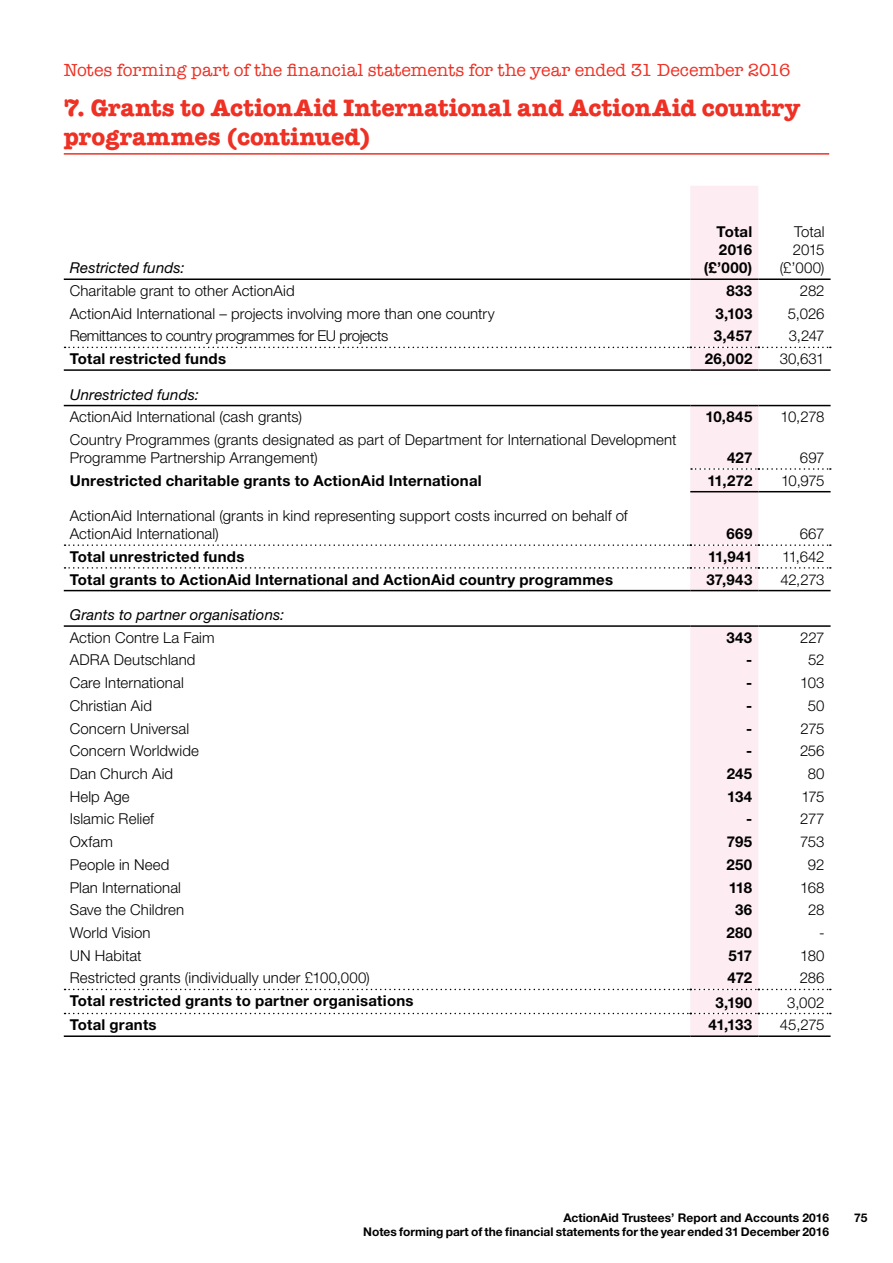
<style>
.page{position:relative;width:893px;height:1263px;background:#fff}
.page>*{position:absolute;margin:0;border:0;box-sizing:border-box;transform-origin:0 0}
.t1{font:700 24px/28.8px "American Typewriter";letter-spacing:.005em;color:#ee3124}
.t2{font:18px "American Typewriter";letter-spacing:-.005em;color:#ee3124}
.t3{font:300 15px/18px "Helvetica Neue LT Pro";letter-spacing:.005em;color:#000}
.t4{font:700 15px/18px "Helvetica Neue LT Pro";letter-spacing:.015em;color:#000;text-align:right}
.t5{font:italic 15px "Helvetica Neue LT Pro";letter-spacing:.01em;color:#000}
.t6{font:300 15px "Helvetica Neue LT Pro";letter-spacing:-.025em;color:#000}
.t7{font:700 12px/14.4px "Helvetica Neue LT Pro";color:#000;text-align:right}
</style>
<div class="page">
<hr style="left:64px;top:153px;width:765px;height:2px;background:#ee3124">
<svg style="left:690px;top:186px;width:68px;height:849px;background:#fcedf1"></svg>
<hr style="left:64px;top:278px;width:626px;height:2px;background:#000">
<hr style="left:690px;top:278px;width:68px;height:2px;background:#000">
<hr style="left:758px;top:278px;width:73px;height:2px;background:#000">
<hr style="left:64px;top:1035px;width:626px;height:2px;background:#000">
<hr style="left:690px;top:1035px;width:68px;height:2px;background:#000">
<hr style="left:758px;top:1035px;width:73px;height:2px;background:#000">
<hr style="left:64px;top:369px;width:626px;height:2px;background:#000">
<hr style="left:690px;top:369px;width:68px;height:2px;background:#000">
<hr style="left:758px;top:369px;width:73px;height:2px;background:#000">
<svg style="left:65px;top:347px;width:766px;height:1px"></svg>
<hr style="left:690px;top:491px;width:68px;height:1px;background:#000">
<hr style="left:758px;top:491px;width:73px;height:1px;background:#000">
<svg style="left:691px;top:468px;width:140px;height:2px"></svg>
<hr style="left:64px;top:405px;width:626px;height:1px;background:#000">
<hr style="left:690px;top:405px;width:68px;height:1px;background:#000">
<hr style="left:758px;top:405px;width:73px;height:1px;background:#000">
<svg style="left:65px;top:544px;width:766px;height:2px"></svg>
<hr style="left:64px;top:590px;width:626px;height:1px;background:#000">
<hr style="left:690px;top:590px;width:68px;height:1px;background:#000">
<hr style="left:758px;top:590px;width:73px;height:1px;background:#000">
<hr style="left:64px;top:625px;width:626px;height:2px;background:#000">
<hr style="left:690px;top:625px;width:68px;height:2px;background:#000">
<hr style="left:758px;top:625px;width:73px;height:2px;background:#000">
<svg style="left:65px;top:989px;width:766px;height:1px"></svg>
<svg style="left:65px;top:1013px;width:766px;height:1px"></svg>
<svg style="left:65px;top:567px;width:766px;height:2px"></svg>
<p class="t2" style="left:64px;top:56px;width:728px">Notes forming part of the financial statements for the year ended 31 December 2016</p>
<h1 class="t1" style="left:64px;top:93px;width:738px">7. Grants to ActionAid International and ActionAid country programmes (continued)</h1>
<p class="t5" style="left:70px;top:259px;width:117px">Restricted funds:</p>
<p class="t4" style="left:704px;top:222px;width:50px">Total<br>2016 (£’000)</p>
<p class="t3" style="left:780px;top:223px;width:46px;text-align:right">Total<br>2015 (£’000)</p>
<p class="t3" style="left:70px;top:281px;width:226px">Charitable grant to other ActionAid</p>
<p class="t4" style="left:726px;top:281px;width:27px">833</p>
<p class="t3" style="left:800px;top:281px;width:26px">282</p>
<p class="t3" style="left:70px;top:304px;width:427px">ActionAid International – projects involving more than one country</p>
<p class="t4" style="left:715px;top:304px;width:38px">3,103</p>
<p class="t3" style="left:788px;top:304px;width:38px">5,026</p>
<p class="t6" style="left:70px;top:327px;width:320px">Remittances to country programmes for EU projects</p>
<p class="t4" style="left:714px;top:327px;width:40px">3,457</p>
<p class="t3" style="left:789px;top:327px;width:37px">3,247</p>
<p class="t4" style="left:70px;top:349px;width:158px">Total restricted funds</p>
<p class="t4" style="left:705px;top:349px;width:49px">26,002</p>
<p class="t3" style="left:780px;top:349px;width:46px">30,631</p>
<p class="t5" style="left:70px;top:385px;width:131px">Unrestricted funds:</p>
<p class="t3" style="left:70px;top:408px;width:234px">ActionAid International (cash grants)</p>
<p class="t4" style="left:705px;top:407px;width:48px">10,845</p>
<p class="t3" style="left:781px;top:408px;width:45px">10,278</p>
<p class="t3" style="left:70px;top:430px;width:608px">Country Programmes (grants designated as part of Department for International Development<br>Programme Partnership Arrangement)</p>
<p class="t4" style="left:727px;top:448px;width:27px">427</p>
<p class="t3" style="left:800px;top:448px;width:26px">697</p>
<p class="t4" style="left:70px;top:471px;width:413px">Unrestricted charitable grants to ActionAid International</p>
<p class="t4" style="left:707px;top:471px;width:46px">11,272</p>
<p class="t3" style="left:781px;top:471px;width:45px">10,975</p>
<p class="t3" style="left:70px;top:506px;width:559px">ActionAid International (grants in kind representing support costs incurred on behalf of<br>ActionAid International)</p>
<p class="t4" style="left:726px;top:524px;width:27px">669</p>
<p class="t3" style="left:800px;top:524px;width:26px">667</p>
<p class="t4" style="left:70px;top:547px;width:176px">Total unrestricted funds</p>
<p class="t4" style="left:708px;top:547px;width:46px">11,941</p>
<p class="t3" style="left:782px;top:547px;width:44px">11,642</p>
<p class="t4" style="left:70px;top:570px;width:545px">Total grants to ActionAid International and ActionAid country programmes</p>
<p class="t4" style="left:706px;top:570px;width:47px">37,943</p>
<p class="t3" style="left:780px;top:570px;width:46px">42,273</p>
<p class="t5" style="left:70px;top:605px;width:216px">Grants to partner organisations:</p>
<p class="t3" style="left:70px;top:628px;width:146px">Action Contre La Faim</p>
<p class="t4" style="left:726px;top:628px;width:27px">343</p>
<p class="t3" style="left:800px;top:628px;width:26px">227</p>
<p class="t3" style="left:70px;top:651px;width:127px">ADRA Deutschland</p>
<p class="t4" style="left:746px;top:651px;width:8px">-</p>
<p class="t3" style="left:808px;top:651px;width:18px">52</p>
<p class="t3" style="left:70px;top:673px;width:115px">Care International</p>
<p class="t4" style="left:746px;top:673px;width:8px">-</p>
<p class="t3" style="left:800px;top:673px;width:26px">103</p>
<p class="t3" style="left:70px;top:696px;width:84px">Christian Aid</p>
<p class="t4" style="left:746px;top:696px;width:8px">-</p>
<p class="t3" style="left:808px;top:696px;width:18px">50</p>
<p class="t3" style="left:70px;top:719px;width:121px">Concern Universal</p>
<p class="t4" style="left:746px;top:719px;width:8px">-</p>
<p class="t3" style="left:801px;top:719px;width:25px">275</p>
<p class="t3" style="left:70px;top:742px;width:131px">Concern Worldwide</p>
<p class="t4" style="left:746px;top:741px;width:8px">-</p>
<p class="t3" style="left:800px;top:742px;width:26px">256</p>
<p class="t3" style="left:70px;top:764px;width:105px">Dan Church Aid</p>
<p class="t4" style="left:727px;top:764px;width:27px">245</p>
<p class="t3" style="left:808px;top:764px;width:18px">80</p>
<p class="t3" style="left:70px;top:787px;width:61px">Help Age</p>
<p class="t4" style="left:727px;top:787px;width:26px">134</p>
<p class="t3" style="left:801px;top:787px;width:25px">175</p>
<p class="t3" style="left:70px;top:810px;width:86px">Islamic Relief</p>
<p class="t4" style="left:746px;top:810px;width:8px">-</p>
<p class="t3" style="left:800px;top:810px;width:26px">277</p>
<p class="t3" style="left:70px;top:832px;width:45px">Oxfam</p>
<p class="t4" style="left:727px;top:832px;width:27px">795</p>
<p class="t3" style="left:800px;top:832px;width:26px">753</p>
<p class="t3" style="left:70px;top:855px;width:101px">People in Need</p>
<p class="t4" style="left:726px;top:855px;width:27px">250</p>
<p class="t3" style="left:808px;top:855px;width:18px">92</p>
<p class="t3" style="left:70px;top:878px;width:113px">Plan International</p>
<p class="t4" style="left:729px;top:878px;width:25px">118</p>
<p class="t3" style="left:800px;top:878px;width:26px">168</p>
<p class="t3" style="left:70px;top:901px;width:116px">Save the Children</p>
<p class="t4" style="left:735px;top:900px;width:19px">36</p>
<p class="t3" style="left:808px;top:901px;width:18px">28</p>
<p class="t3" style="left:70px;top:923px;width:82px">World Vision</p>
<p class="t4" style="left:726px;top:923px;width:27px">280</p>
<p class="t3" style="left:819px;top:923px;width:7px">-</p>
<p class="t3" style="left:70px;top:946px;width:73px">UN Habitat</p>
<p class="t4" style="left:728px;top:946px;width:25px">517</p>
<p class="t3" style="left:800px;top:946px;width:26px">180</p>
<p class="t3" style="left:70px;top:969px;width:302px">Restricted grants (individually under £100,000)</p>
<p class="t4" style="left:728px;top:969px;width:26px">472</p>
<p class="t3" style="left:800px;top:969px;width:26px">286</p>
<p class="t4" style="left:70px;top:991px;width:345px">Total restricted grants to partner organisations</p>
<p class="t4" style="left:715px;top:993px;width:38px">3,190</p>
<p class="t3" style="left:787px;top:993px;width:39px">3,002</p>
<p class="t4" style="left:70px;top:1015px;width:88px">Total grants</p>
<p class="t4" style="left:709px;top:1015px;width:45px">41,133</p>
<p class="t3" style="left:780px;top:1015px;width:46px">45,275</p>
<p class="t7" style="left:363px;top:1210px;width:468px">ActionAid Trustees’ Report and Accounts 2016<br>Notes forming part of the financial statements for the year ended 31 December 2016</p>
<p class="t7" style="left:854px;top:1210px;width:15px">75</p>
</div>
